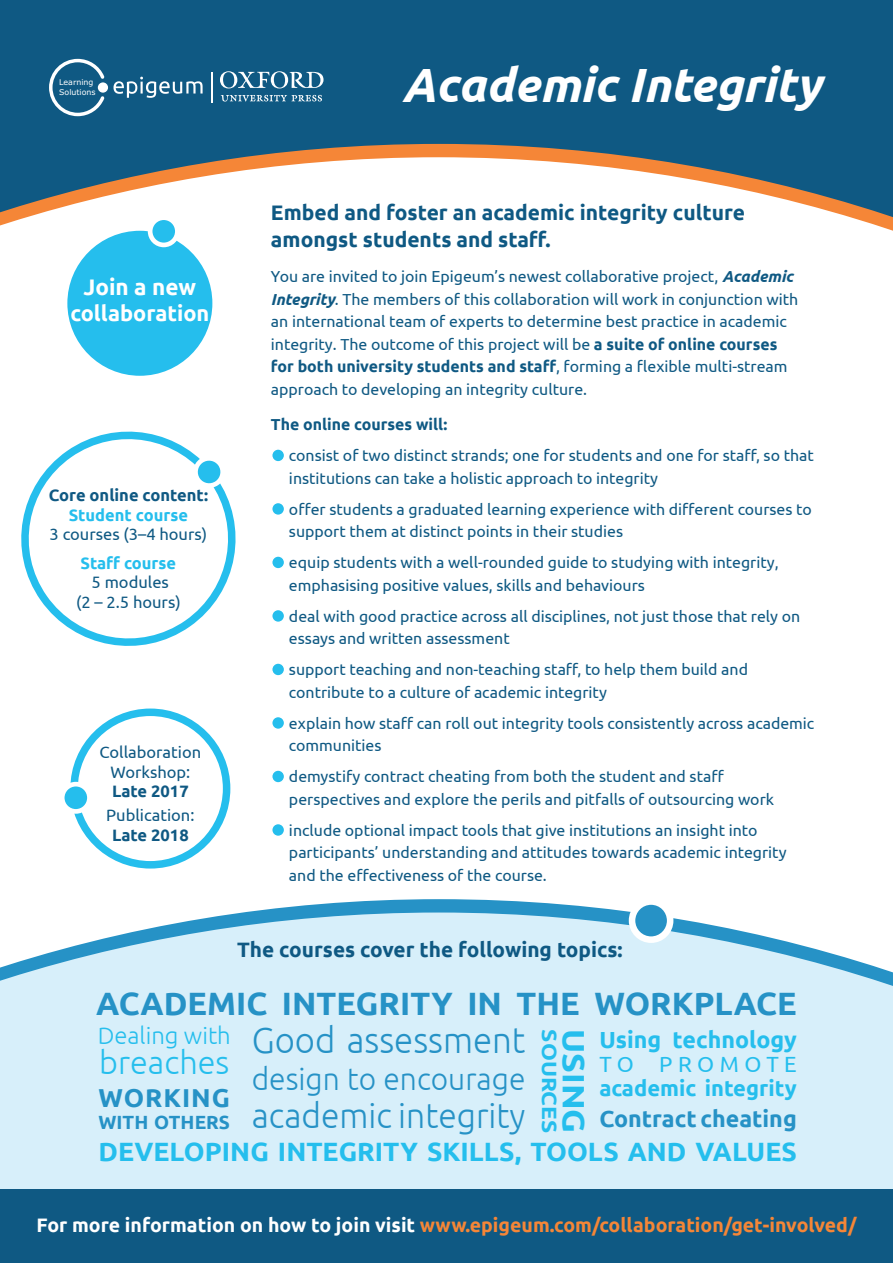
<style>
.page{position:relative;width:893px;height:1263px;background:#fff}
.page>*{position:absolute;margin:0;border:0;box-sizing:border-box;transform-origin:0 0}
.t1{font:italic 700 48px "Ubuntu";color:#fff}
.t2{font:300 36.15px "Ubuntu";color:#2692c6;scale:.96 1}
.t3{font:300 34.8px "Ubuntu";color:#2692c6;scale:.96 1}
.t4{font:300 32.4px "Ubuntu";color:#25beed}
.t5{font:700 32.25px "Ubuntu";color:#2692c6}
.t6{font:300 31.05px "Ubuntu";color:#2692c6;scale:.96 1}
.t7{font:700 31.05px "Ubuntu";color:#25beed;scale:1.1 1}
.t8{font:700 26.55px "Ubuntu";color:#25beed}
.t9{font:700 25.95px "Ubuntu";letter-spacing:.035em;color:#2692c6}
.t10{font:300 23.85px "Ubuntu";color:#25beed}
.t11{font:700 23.25px "Ubuntu";color:#2692c6}
.t12{font:700 23.25px "Ubuntu";color:#25beed}
.t13{font:700 22.5px "Ubuntu";color:#fff}
.t14{font:700 21.9px "Ubuntu";color:#25beed}
.t15{font:21.9px "Ubuntu";letter-spacing:.245em;color:#25beed}
.t16{font:700 21.75px "Ubuntu";color:#fff}
.t17{font:700 21px/27px "Ubuntu";color:#0f5983}
.t18{font:700 20.85px "Ubuntu";color:#0f5983}
.t19{font:700 20.7px "Ubuntu";color:#25beed;scale:1.1 1}
.t20{font:700 19.5px "Ubuntu";color:#f58637}
.t21{font:700 19.05px "Ubuntu";color:#2692c6}
.t22{font:16.5px/19.8px "Ubuntu";color:#0f5983;text-align:center}
.t23{font:700 16.5px "Ubuntu";color:#0f5983}
.t24{font:700 16.5px "Ubuntu";color:#25beed}
.t25{font:15.9px/22.5px "Ubuntu";color:#0f5983}
.t26{font:700 15.9px "Ubuntu";color:#0f5983}
.t27{font:7.95px/9.4px "Verdana";color:#fff}
.s1{font-weight:700;font-style:italic}
.s2{font-weight:700}
.s3{color:#fff}
</style>
<div class="page">
<div style="left:0;top:899px;width:893px;height:292px;background:#d7effa"></div>
<svg style="left:0;top:712px;width:893px;height:268px"></svg>
<svg style="left:0;top:0;width:893px;height:225px;fill:#0f5983"></svg>
<div style="left:632px;top:901px;width:38px;height:39px;background:#2692c6;border-radius:50%"></div>
<div style="left:629px;top:898px;width:44px;height:45px;border:7px solid #fff;border-radius:50%"></div>
<div style="left:74px;top:712px;width:153px;height:153px;background:#fff;border-radius:50%"></div>
<div style="left:70px;top:708px;width:160px;height:160px;border:8px solid #25beed;border-radius:50%"></div>
<div style="left:62px;top:784px;width:27px;height:27px;background:#25beed;border-radius:50%"></div>
<div style="left:60px;top:782px;width:32px;height:32px;border:5px solid #fff;border-radius:50%"></div>
<svg style="left:21px;top:431px;width:215px;height:215px"></svg>
<svg style="left:194px;top:451px;width:36px;height:41px"></svg>
<div style="left:272px;top:449px;width:13px;height:13px;background:#25beed;border-radius:50%"></div>
<div style="left:271px;top:448px;width:14px;height:15px;border:2px solid #fff;border-radius:50%"></div>
<div style="left:272px;top:502px;width:13px;height:13px;background:#25beed;border-radius:50%"></div>
<div style="left:271px;top:502px;width:14px;height:14px;border:2px solid #fff;border-radius:50%"></div>
<div style="left:272px;top:556px;width:13px;height:13px;background:#25beed;border-radius:50%"></div>
<div style="left:271px;top:555px;width:14px;height:15px;border:2px solid #fff;border-radius:50%"></div>
<div style="left:272px;top:609px;width:13px;height:13px;background:#25beed;border-radius:50%"></div>
<div style="left:271px;top:609px;width:14px;height:14px;border:2px solid #fff;border-radius:50%"></div>
<div style="left:272px;top:663px;width:13px;height:13px;background:#25beed;border-radius:50%"></div>
<div style="left:271px;top:662px;width:14px;height:15px;border:2px solid #fff;border-radius:50%"></div>
<div style="left:272px;top:716px;width:13px;height:13px;background:#25beed;border-radius:50%"></div>
<div style="left:271px;top:716px;width:14px;height:14px;border:2px solid #fff;border-radius:50%"></div>
<div style="left:272px;top:770px;width:13px;height:13px;background:#25beed;border-radius:50%"></div>
<div style="left:271px;top:769px;width:14px;height:15px;border:2px solid #fff;border-radius:50%"></div>
<div style="left:272px;top:823px;width:13px;height:13px;background:#25beed;border-radius:50%"></div>
<div style="left:271px;top:823px;width:14px;height:14px;border:2px solid #fff;border-radius:50%"></div>
<div style="left:64px;top:227px;width:152px;height:152px;background:#25beed;border-radius:50%"></div>
<div style="left:60px;top:223px;width:160px;height:160px;border:8px solid #fff;border-radius:50%"></div>
<div style="left:150px;top:218px;width:27px;height:27px;background:#25beed;border-radius:50%"></div>
<div style="left:148px;top:215px;width:32px;height:32px;border:5px solid #fff;border-radius:50%"></div>
<div style="left:0;top:1189px;width:893px;height:74px;background:#0f5983"></div>
<svg style="left:98px;top:82px;width:10px;height:11px"></svg>
<svg style="left:49px;top:59px;width:55px;height:57px"></svg>
<svg style="left:114px;top:77px;width:89px;height:21px"></svg>
<svg style="left:220px;top:71px;width:103px;height:31px"></svg>
<hr style="left:211px;top:73px;width:2px;height:30px;background:#fff">
<p class="t27" style="left:59px;top:78px;width:38px">Learning<br>Solutions</p>
<h1 class="t1" style="left:402px;top:56px;width:421px">Academic Integrity</h1>
<h3 class="t13" style="left:84px;top:273px;width:114px">Join a new</h3>
<h3 class="t16" style="left:70px;top:300px;width:140px">collaboration</h3>
<p class="t23" style="left:49px;top:485px;width:161px">Core online content:</p>
<p class="t24" style="left:69px;top:505px;width:121px">Student course</p>
<p class="t22" style="left:50px;top:524px;width:159px">3 courses (3–4 hours)</p>
<p class="t24" style="left:81px;top:553px;width:97px">Staff course</p>
<p class="t22" style="left:76px;top:572px;width:106px">5 modules<br>(2 – 2.5 hours)</p>
<p class="t22" style="left:99px;top:741px;width:103px">Collaboration<br>Workshop:</p>
<p class="t23" style="left:112px;top:781px;width:78px">Late 2017</p>
<p class="t22" style="left:106px;top:805px;width:90px">Publication:</p>
<p class="t23" style="left:112px;top:825px;width:78px">Late 2018</p>
<h3 class="t17" style="left:271px;top:199px;width:475px">Embed and foster an academic integrity culture amongst students and staff.</h3>
<p class="t25" style="left:271px;top:265px;width:529px">You are invited to join Epigeum’s newest collaborative project, <span class="s1">Academic Integrity</span>. The members of this collaboration will work in conjunction with an international team of experts to determine best practice in academic integrity. The outcome of this project will be <span class="s2">a suite of online courses for both university students and staff</span>, forming a flexible multi-stream approach to developing an integrity culture.</p>
<p class="t26" style="left:271px;top:415px;width:178px">The online courses will:</p>
<p class="t25" style="left:289px;top:444px;width:526px">consist of two distinct strands; one for students and one for staff, so that institutions can take a holistic approach to integrity</p>
<p class="t25" style="left:289px;top:497px;width:524px">offer students a graduated learning experience with different courses to support them at distinct points in their studies</p>
<p class="t25" style="left:289px;top:551px;width:491px">equip students with a well-rounded guide to studying with integrity, emphasising positive values, skills and behaviours</p>
<p class="t25" style="left:289px;top:604px;width:513px">deal with good practice across all disciplines, not just those that rely on essays and written assessment</p>
<p class="t25" style="left:289px;top:658px;width:461px">support teaching and non-teaching staff, to help them build and contribute to a culture of academic integrity</p>
<p class="t25" style="left:289px;top:711px;width:527px">explain how staff can roll out integrity tools consistently across academic communities</p>
<p class="t25" style="left:289px;top:765px;width:487px">demystify contract cheating from both the student and staff perspectives and explore the perils and pitfalls of outsourcing work</p>
<p class="t25" style="left:289px;top:818px;width:499px">include optional impact tools that give institutions an insight into participants’ understanding and attitudes towards academic integrity and the effectiveness of the course.</p>
<h3 class="t18" style="left:237px;top:937px;width:387px">The courses cover the following topics:</h3>
<h3 class="t5" style="left:96px;top:983px;width:680px">academic integrity in the workplace</h3>
<h3 class="t10" style="left:98px;top:1021px;width:135px">Dealing with</h3>
<h3 class="t4" style="left:99px;top:1043px;width:132px">breaches</h3>
<h3 class="t9" style="left:99px;top:1082px;width:133px">Working</h3>
<p class="t21" style="left:99px;top:1111px;width:131px">with others</p>
<h2 class="t2" style="left:252px;top:1018px;width:287px">Good assessment</h2>
<h3 class="t6" style="left:252px;top:1060px;width:287px">design to encourage</h3>
<h3 class="t3" style="left:252px;top:1094px;width:287px">academic integrity</h3>
<h3 class="t11" style="left:599px;top:1104px;width:199px">Contract cheating</h3>
<h3 class="t12" style="left:599px;top:1025px;width:199px">Using technology</h3>
<h3 class="t15" style="left:599px;top:1051px;width:183px">t o p romote</h3>
<h3 class="t14" style="left:599px;top:1075px;width:199px">academic integrity</h3>
<h3 class="t19" style="left:562px;top:1029px;width:94px;rotate:90deg">sources</h3>
<h3 class="t7" style="left:593px;top:1029px;width:96px;rotate:90deg">Using</h3>
<h3 class="t8" style="left:99px;top:1135px;width:682px">Developing integrity skills, tools and values</h3>
<p class="t20" style="left:36px;top:1213px;width:822px"><span class="s3">For more information on how to join visit</span> www.epigeum.com/collaboration/get-involved/</p>
</div>
